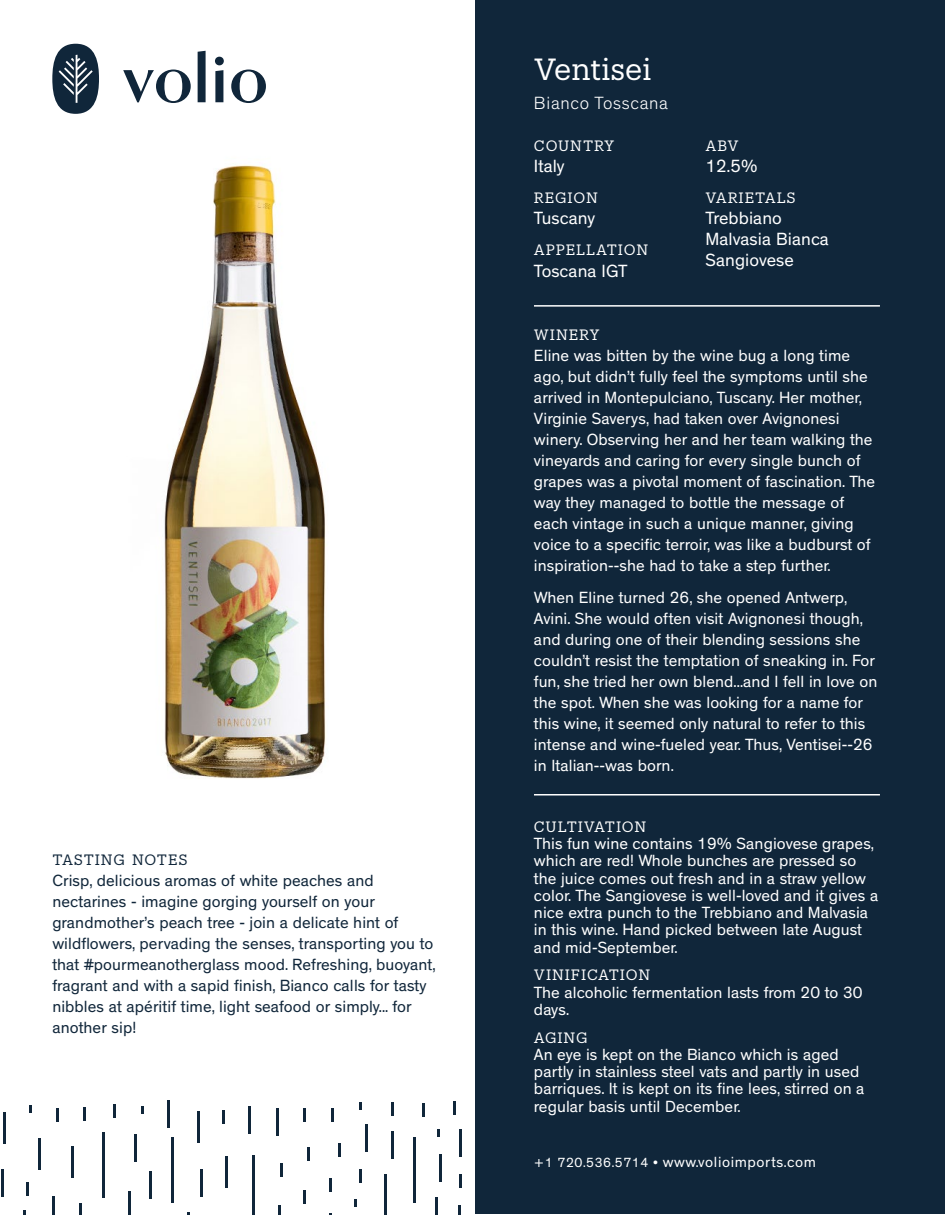
<style>
.page{position:relative;width:945px;height:1215px;background:#fff}
.page>*{position:absolute;margin:0;border:0;box-sizing:border-box;transform-origin:0 0}
.t1{font:30px "Produkt";color:#fff}
.t2{font:18px/21px "Theinhardt";letter-spacing:.005em;color:#fff}
.t3{font:300 18px "Theinhardt";letter-spacing:.04em;color:#fff}
.t4{font:16.5px/21px "Theinhardt";letter-spacing:.005em;color:#fff}
.t5{font:16.5px/21px "Theinhardt";letter-spacing:.005em;color:#10263a}
.t6{font:15px "Theinhardt";letter-spacing:.04em;color:#fff}
.t7{font:14.7px "Produkt";letter-spacing:.06em;color:#fff}
.t8{font:14.7px "Produkt";letter-spacing:.045em;color:#10263a}
.s1{font-size:13.5px}
</style>
<div class="page">
<img style="left:164px;top:99px;width:312px;height:723px">
<div style="left:476px;top:0;width:469px;height:1214px;background:#10263a"></div>
<hr style="left:534px;top:305px;width:346px;height:2px;background:#fff">
<hr style="left:534px;top:794px;width:346px;height:2px;background:#fff">
<hr style="left:276px;top:1109px;width:3px;height:27px;background:#10263a">
<hr style="left:248px;top:1106px;width:3px;height:27px;background:#10263a">
<hr style="left:1px;top:1170px;width:3px;height:27px;background:#10263a">
<hr style="left:128px;top:1191px;width:3px;height:24px;background:#10263a">
<hr style="left:439px;top:1154px;width:2px;height:27px;background:#10263a">
<hr style="left:200px;top:1169px;width:2px;height:27px;background:#10263a">
<hr style="left:168px;top:1100px;width:2px;height:27px;background:#10263a">
<hr style="left:134px;top:1134px;width:3px;height:27px;background:#10263a">
<hr style="left:391px;top:1132px;width:3px;height:27px;background:#10263a">
<hr style="left:459px;top:1129px;width:3px;height:27px;background:#10263a">
<hr style="left:149px;top:1171px;width:3px;height:27px;background:#10263a">
<hr style="left:365px;top:1124px;width:3px;height:27px;background:#10263a">
<hr style="left:252px;top:1156px;width:3px;height:59px;background:#10263a">
<svg style="left:435px;top:1197px;width:2px;height:18px"></svg>
<svg style="left:278px;top:1206px;width:2px;height:9px"></svg>
<hr style="left:172px;top:1137px;width:2px;height:66px;background:#10263a">
<hr style="left:384px;top:1174px;width:3px;height:41px;background:#10263a">
<hr style="left:52px;top:1196px;width:3px;height:19px;background:#10263a">
<svg style="left:458px;top:1206px;width:3px;height:9px"></svg>
<hr style="left:414px;top:1137px;width:2px;height:65px;background:#10263a">
<hr style="left:102px;top:1132px;width:3px;height:66px;background:#10263a">
<hr style="left:113px;top:1104px;width:3px;height:14px;background:#10263a">
<hr style="left:391px;top:1102px;width:3px;height:14px;background:#10263a">
<svg style="left:303px;top:1191px;width:3px;height:13px"></svg>
<svg style="left:79px;top:1203px;width:3px;height:12px"></svg>
<svg style="left:330px;top:1178px;width:2px;height:13px"></svg>
<svg style="left:359px;top:1169px;width:3px;height:13px"></svg>
<svg style="left:83px;top:1107px;width:3px;height:13px"></svg>
<svg style="left:338px;top:1144px;width:3px;height:13px"></svg>
<svg style="left:459px;top:1175px;width:3px;height:13px"></svg>
<svg style="left:281px;top:1163px;width:2px;height:14px"></svg>
<hr style="left:307px;top:1147px;width:3px;height:14px;background:#10263a">
<hr style="left:56px;top:1108px;width:3px;height:14px;background:#10263a">
<hr style="left:331px;top:1108px;width:3px;height:14px;background:#10263a">
<hr style="left:222px;top:1110px;width:3px;height:14px;background:#10263a">
<svg style="left:454px;top:1102px;width:2px;height:13px"></svg>
<hr style="left:26px;top:1182px;width:3px;height:14px;background:#10263a">
<svg style="left:422px;top:1104px;width:3px;height:13px"></svg>
<hr style="left:303px;top:1108px;width:3px;height:14px;background:#10263a">
<hr style="left:198px;top:1111px;width:2px;height:31px;background:#10263a">
<hr style="left:38px;top:1138px;width:3px;height:31px;background:#10263a">
<hr style="left:71px;top:1147px;width:2px;height:31px;background:#10263a">
<hr style="left:3px;top:1112px;width:3px;height:31px;background:#10263a">
<hr style="left:226px;top:1157px;width:2px;height:31px;background:#10263a">
<svg style="left:438px;top:1129px;width:2px;height:8px"></svg>
<svg style="left:354px;top:1199px;width:3px;height:8px"></svg>
<svg style="left:29px;top:1106px;width:3px;height:7px"></svg>
<svg style="left:141px;top:1106px;width:3px;height:7px"></svg>
<svg style="left:359px;top:1102px;width:3px;height:8px"></svg>
<svg style="left:52px;top:44px;width:47px;height:70px"></svg>
<svg style="left:198px;top:51px;width:8px;height:51px"></svg>
<svg style="left:215px;top:57px;width:9px;height:45px"></svg>
<svg style="left:123px;top:70px;width:68px;height:33px"></svg>
<svg style="left:231px;top:70px;width:35px;height:33px"></svg>
<p class="t8" style="left:52px;top:849px;width:137px">TASTING NOTES</p>
<p class="t5" style="left:52px;top:870px;width:385px">Crisp, delicious aromas of white peaches and nectarines - imagine gorging yourself on your grandmother’s peach tree - join a delicate hint of wildflowers, pervading the senses, transporting you to that #pourmeanotherglass mood. Refreshing, buoyant, fragrant and with a sapid finish, Bianco calls for tasty nibbles at apéritif time, light seafood or simply... for another sip!</p>
<h1 class="t1" style="left:534px;top:49px;width:119px">Ventisei</h1>
<p class="t3" style="left:534px;top:92px;width:136px">Bianco Tosscana</p>
<p class="t7" style="left:534px;top:135px;width:82px">COUNTRY</p>
<p class="t2" style="left:534px;top:156px;width:32px">Italy</p>
<p class="t7" style="left:534px;top:187px;width:66px">REGION</p>
<p class="t2" style="left:534px;top:208px;width:63px">Tuscany</p>
<p class="t7" style="left:534px;top:240px;width:116px">APPELLATION</p>
<p class="t2" style="left:534px;top:261px;width:95px">Toscana IGT</p>
<p class="t7" style="left:705px;top:135px;width:35px">ABV</p>
<p class="t2" style="left:705px;top:156px;width:54px">12.5%</p>
<p class="t7" style="left:705px;top:187px;width:92px">VARIETALS</p>
<p class="t2" style="left:705px;top:208px;width:125px">Trebbiano<br>Malvasia Bianca<br>Sangiovese</p>
<p class="t7" style="left:534px;top:325px;width:67px">WINERY</p>
<p class="t4" style="left:534px;top:346px;width:343px">Eline was bitten by the wine bug a long time ago, but didn’t fully feel the symptoms until she arrived in Montepulciano, Tuscany. Her mother, Virginie Saverys, had taken over Avignonesi winery. Observing her and her team walking the vineyards and caring for every single bunch of grapes was a pivotal moment of fascination. The way they managed to bottle the message of each vintage in such a unique manner, giving voice to a specific terroir, was like a budburst of inspiration--she had to take a step further.</p>
<p class="t4" style="left:534px;top:587px;width:345px">When Eline turned 26, she opened Antwerp, Avini. She would often visit Avignonesi though, and during one of their blending sessions she couldn’t resist the temptation of sneaking in. For fun, she tried her own blend...and I fell in love on the spot. When she was looking for a name for this wine, it seemed only natural to refer to this intense and wine-fueled year. Thus, Ventisei--26 in Italian--was born.</p>
<p class="t7" style="left:534px;top:816px;width:114px">CULTIVATION</p>
<p class="t4" style="left:534px;top:835px;width:346px;line-height:17.2px">This fun wine contains 19% Sangiovese grapes, which are red! Whole bunches are pressed so the juice comes out fresh and in a straw yellow color. The Sangiovese is well-loved and it gives a nice extra punch to the Trebbiano and Malvasia in this wine. Hand picked between late August and mid-September.</p>
<p class="t7" style="left:534px;top:965px;width:118px">VINIFICATION</p>
<p class="t4" style="left:534px;top:984px;width:330px;line-height:17.2px">The alcoholic fermentation lasts from 20 to 30 days.</p>
<p class="t7" style="left:534px;top:1027px;width:55px">AGING</p>
<p class="t4" style="left:534px;top:1046px;width:332px;line-height:17.2px">An eye is kept on the Bianco which is aged partly in stainless steel vats and partly in used barriques. It is kept on its fine lees, stirred on a regular basis until December.</p>
<p class="t6" style="left:534px;top:1153px;width:284px"><span class="s1">+1 720.536.5714 •</span> www.volioimports.com</p>
</div>
